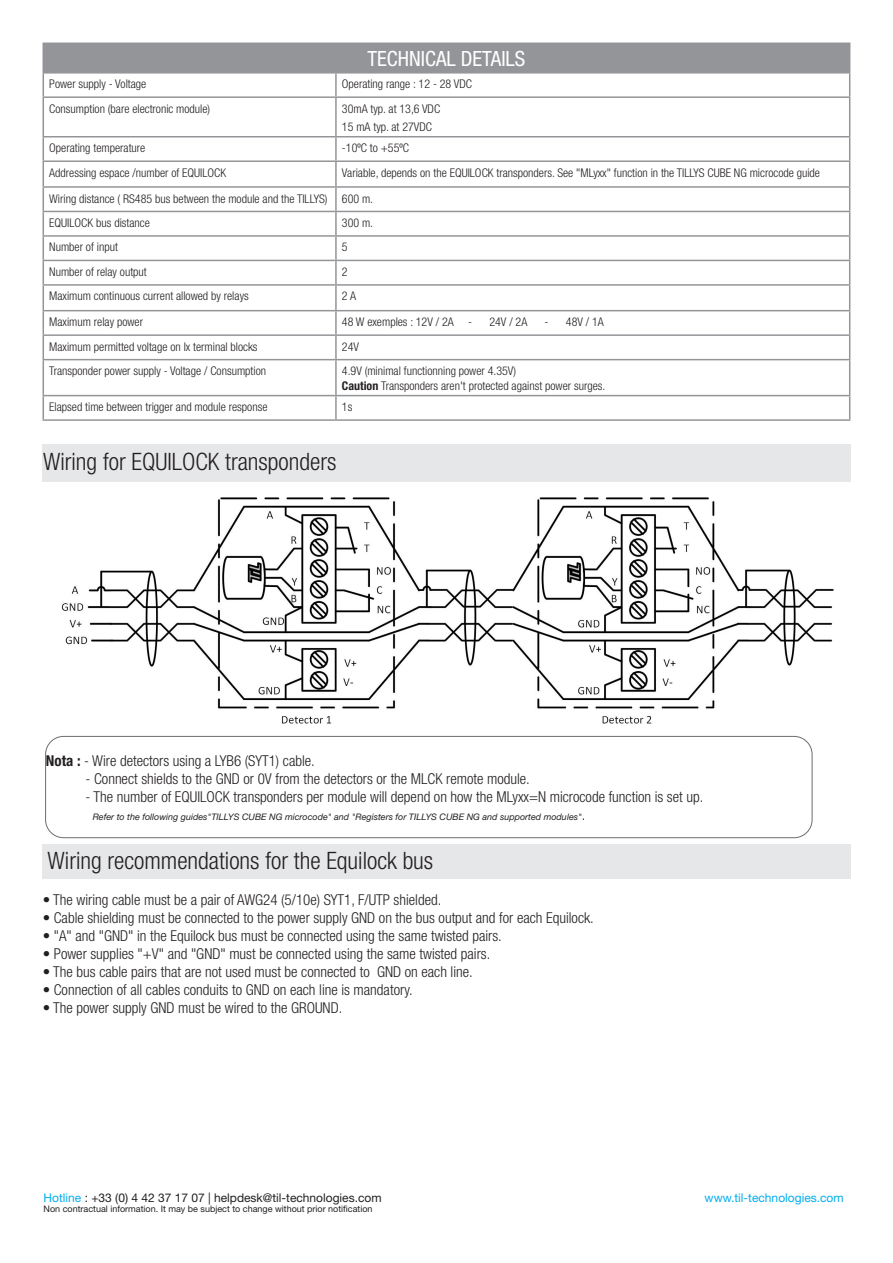
<style>
.page{position:relative;width:893px;height:1263px;background:#fff}
.page>*{position:absolute;margin:0;border:0;box-sizing:border-box;transform-origin:0 0}
.t1{font:300 condensed 24px "Helvetica Neue";color:#231f20}
.t2{font:condensed 21px "Helvetica Neue";color:#fff}
.t3{font:300 condensed 15px "Helvetica Neue";color:#231f20}
.t4{font:300 condensed 12px "Helvetica Neue";color:#231f20}
.t5{font:12px "Helvetica Neue";color:#231f20}
.t6{font:12px "Helvetica Neue";color:#00aeef}
.t7{font:italic 9px "Helvetica Neue";color:#231f20}
.t8{font:9px "Helvetica Neue";color:#231f20}
.s1{font-weight:700}
.s2{font-weight:300;font-style:normal;font-stretch:condensed;font-size:15px}
.s3{color:#00aeef}
</style>
<div class="page">
<div style="left:43px;top:43px;width:807px;height:30px;background:#939598"></div>
<svg style="left:44px;top:137px;width:805px;height:260px"></svg>
<hr style="left:335px;top:74px;width:2px;height:22px;background:#939598">
<hr style="left:335px;top:98px;width:2px;height:38px;background:#939598">
<hr style="left:335px;top:137px;width:2px;height:23px;background:#939598">
<hr style="left:335px;top:162px;width:2px;height:24px;background:#939598">
<hr style="left:335px;top:188px;width:2px;height:23px;background:#939598">
<hr style="left:335px;top:212px;width:2px;height:23px;background:#939598">
<hr style="left:335px;top:237px;width:2px;height:23px;background:#939598">
<hr style="left:335px;top:261px;width:2px;height:23px;background:#939598">
<hr style="left:43px;top:284px;width:293px;height:2px;background:#939598">
<hr style="left:336px;top:284px;width:514px;height:2px;background:#939598">
<hr style="left:335px;top:286px;width:2px;height:24px;background:#939598">
<hr style="left:43px;top:310px;width:293px;height:1px;background:#939598">
<hr style="left:336px;top:310px;width:514px;height:1px;background:#939598">
<hr style="left:335px;top:311px;width:2px;height:23px;background:#939598">
<hr style="left:335px;top:336px;width:2px;height:23px;background:#939598">
<hr style="left:43px;top:360px;width:1px;height:35px;background:#939598">
<hr style="left:335px;top:360px;width:2px;height:35px;background:#939598">
<hr style="left:849px;top:360px;width:1px;height:35px;background:#939598">
<svg style="left:43px;top:396px;width:1px;height:23px"></svg>
<hr style="left:335px;top:396px;width:2px;height:23px;background:#939598">
<svg style="left:849px;top:396px;width:1px;height:23px"></svg>
<hr style="left:43px;top:96px;width:293px;height:2px;background:#939598">
<hr style="left:336px;top:96px;width:514px;height:2px;background:#939598">
<hr style="left:43px;top:136px;width:293px;height:1px;background:#939598">
<hr style="left:336px;top:136px;width:514px;height:1px;background:#939598">
<hr style="left:43px;top:160px;width:293px;height:2px;background:#939598">
<hr style="left:336px;top:160px;width:514px;height:2px;background:#939598">
<hr style="left:43px;top:186px;width:293px;height:2px;background:#939598">
<hr style="left:336px;top:186px;width:514px;height:2px;background:#939598">
<hr style="left:43px;top:211px;width:293px;height:1px;background:#939598">
<hr style="left:336px;top:211px;width:514px;height:1px;background:#939598">
<hr style="left:43px;top:235px;width:293px;height:2px;background:#939598">
<hr style="left:336px;top:235px;width:514px;height:2px;background:#939598">
<hr style="left:43px;top:260px;width:293px;height:1px;background:#939598">
<hr style="left:336px;top:260px;width:514px;height:1px;background:#939598">
<hr style="left:43px;top:72px;width:293px;height:2px;background:#939598">
<svg style="left:43px;top:73px;width:1px;height:23px"></svg>
<hr style="left:336px;top:72px;width:514px;height:2px;background:#939598">
<svg style="left:849px;top:73px;width:1px;height:23px"></svg>
<hr style="left:43px;top:98px;width:1px;height:38px;background:#939598">
<hr style="left:849px;top:98px;width:1px;height:38px;background:#939598">
<svg style="left:43px;top:137px;width:1px;height:222px"></svg>
<svg style="left:849px;top:137px;width:1px;height:222px"></svg>
<hr style="left:43px;top:334px;width:293px;height:2px;background:#939598">
<hr style="left:336px;top:334px;width:514px;height:2px;background:#939598">
<hr style="left:43px;top:359px;width:293px;height:1px;background:#939598">
<hr style="left:336px;top:359px;width:514px;height:1px;background:#939598">
<hr style="left:43px;top:395px;width:293px;height:1px;background:#939598">
<hr style="left:336px;top:395px;width:514px;height:1px;background:#939598">
<hr style="left:43px;top:419px;width:293px;height:2px;background:#939598">
<hr style="left:336px;top:419px;width:514px;height:2px;background:#939598">
<div style="left:42px;top:444px;width:809px;height:37px;background:#e6e7e9"></div>
<div style="left:45px;top:736px;width:767px;height:102px;border:1px solid #6c6d70;border-radius:18px"></div>
<img style="left:61px;top:497px;width:773px;height:227px">
<div style="left:43px;top:844px;width:808px;height:34px;background:#e6e7e9"></div>
<p class="t2" style="left:367px;top:46px;width:159px">TECHNICAL DETAILS</p>
<p class="t4" style="left:49px;top:77px;width:99px">Power supply - Voltage</p>
<p class="t4" style="left:342px;top:77px;width:132px">Operating range : 12 - 28 VDC</p>
<p class="t4" style="left:49px;top:102px;width:163px">Consumption (bare electronic module)</p>
<p class="t4" style="left:342px;top:102px;width:100px">30mA typ. at 13,6 VDC</p>
<p class="t4" style="left:342px;top:120px;width:92px">15 mA typ. at 27VDC</p>
<p class="t4" style="left:49px;top:141px;width:98px">Operating temperature</p>
<p class="t4" style="left:342px;top:141px;width:69px">-10ºC to +55ºC</p>
<p class="t4" style="left:49px;top:166px;width:179px">Addressing espace /number of EQUILOCK</p>
<p class="t4" style="left:342px;top:166px;width:480px">Variable, depends on the EQUILOCK transponders. See "MLyxx" function in the TILLYS CUBE NG microcode guide</p>
<p class="t4" style="left:49px;top:191px;width:280px">Wiring distance ( RS485 bus between the module and the TILLYS)</p>
<p class="t4" style="left:342px;top:191px;width:33px">600 m.</p>
<p class="t4" style="left:49px;top:216px;width:102px">EQUILOCK bus distance</p>
<p class="t4" style="left:342px;top:216px;width:33px">300 m.</p>
<p class="t4" style="left:49px;top:240px;width:70px">Number of input</p>
<p class="t4" style="left:342px;top:240px;width:7px">5</p>
<p class="t4" style="left:49px;top:265px;width:99px">Number of relay output</p>
<p class="t4" style="left:342px;top:265px;width:7px">2</p>
<p class="t4" style="left:49px;top:289px;width:201px">Maximum continuous current allowed by relays</p>
<p class="t4" style="left:342px;top:289px;width:16px">2 A</p>
<p class="t4" style="left:49px;top:315px;width:95px">Maximum relay power</p>
<p class="t4" style="left:342px;top:315px;width:132px">48 W exemples : 12V / 2A -</p>
<p class="t4" style="left:489px;top:315px;width:39px">24V / 2A</p>
<p class="t4" style="left:545px;top:315px;width:61px">- 48V / 1A</p>
<p class="t4" style="left:49px;top:340px;width:210px">Maximum permitted voltage on Ix terminal blocks</p>
<p class="t4" style="left:342px;top:340px;width:19px">24V</p>
<p class="t4" style="left:49px;top:364px;width:218px">Transponder power supply - Voltage / Consumption</p>
<p class="t4" style="left:342px;top:364px;width:176px">4.9V (minimal functionning power 4.35V)</p>
<p class="t4" style="left:342px;top:378px;width:265px"><span class="s1">Caution</span> Transponders aren't protected against power surges.</p>
<p class="t4" style="left:49px;top:400px;width:220px">Elapsed time between trigger and module response</p>
<p class="t4" style="left:342px;top:400px;width:12px">1s</p>
<p class="t1" style="left:43px;top:448px;width:295px">Wiring for EQUILOCK transponders</p>
<p class="t3" style="left:46px;top:752px;width:270px"><span class="s1">Nota :</span> - Wire detectors using a LYB6 (SYT1) cable.</p>
<p class="t3" style="left:86px;top:770px;width:446px">- Connect shields to the GND or 0V from the detectors or the MLCK remote module.</p>
<p class="t3" style="left:86px;top:788px;width:619px">- The number of EQUILOCK transponders per module will depend on how the MLyxx=N microcode function is set up.</p>
<p class="t7" style="left:93px;top:812px;width:494px">Refer to the following guides"TILLYS CUBE NG microcode" and "Registers for TILLYS CUBE NG and supported modules"<span class="s2">.</span></p>
<p class="t1" style="left:48px;top:847px;width:387px">Wiring recommendations for the Equilock bus</p>
<p class="t3" style="left:43px;top:891px;width:400px">• The wiring cable must be a pair of AWG24 (5/10e) SYT1, F/UTP shielded.</p>
<p class="t3" style="left:43px;top:909px;width:553px">• Cable shielding must be connected to the power supply GND on the bus output and for each Equilock.</p>
<p class="t3" style="left:43px;top:927px;width:461px">• "A" and "GND" in the Equilock bus must be connected using the same twisted pairs.</p>
<p class="t3" style="left:43px;top:945px;width:449px">• Power supplies "+V" and "GND" must be connected using the same twisted pairs.</p>
<p class="t3" style="left:43px;top:963px;width:432px">• The bus cable pairs that are not used must be connected to GND on each line.</p>
<p class="t3" style="left:43px;top:981px;width:372px">• Connection of all cables conduits to GND on each line is mandatory.</p>
<p class="t3" style="left:43px;top:999px;width:301px">• The power supply GND must be wired to the GROUND.</p>
<p class="t5" style="left:44px;top:1190px;width:340px"><span class="s3">Hotline</span> : +33 (0) 4 42 37 17 07 | helpdesk@til-technologies.com</p>
<p class="t8" style="left:44px;top:1204px;width:331px">Non contractual information. It may be subject to change without prior notification</p>
<p class="t6" style="left:705px;top:1190px;width:141px">www.til-technologies.com</p>
</div>
